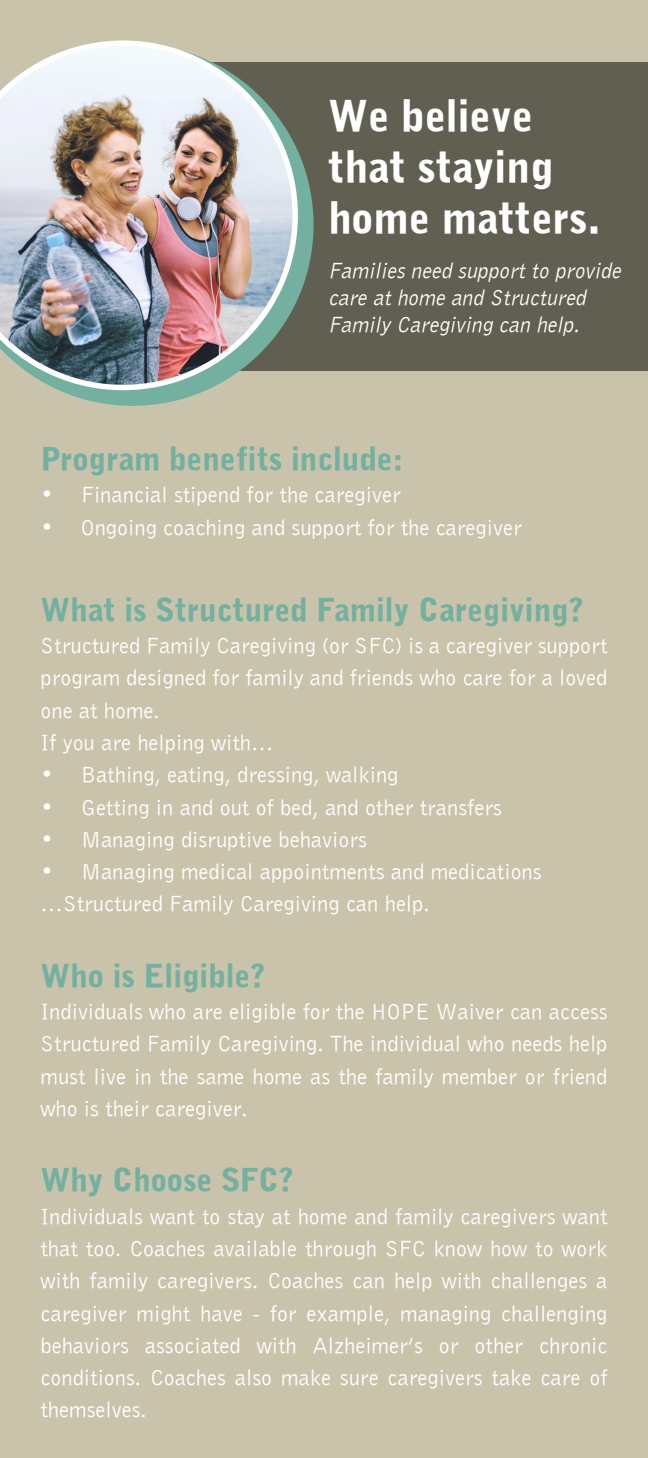
<style>
.page{position:relative;width:648px;height:1458px;background:#cac3ac}
.page>*{position:absolute;margin:0;border:0;box-sizing:border-box;transform-origin:0 0}
.t1{font:42.52px/50.9px "Bell Gothic Black BT";color:#fff}
.t2{font:31.5px "Bell Gothic Black BT";color:#73b0a0}
.t3{font:22.5px/32.2px "Bell Gothic BT";color:#fff}
.t4{font:italic 22.5px/27px "Bell Gothic BT";color:#fff;scale:.96 1}
</style>
<div class="page">
<div style="left:107px;top:62px;width:541px;height:309px;background:#605f51"></div>
<svg style="left:58px;top:152px;width:256px;height:254px"></svg>
<img style="left:0;top:41px;width:298px;height:349px">
<h1 class="t1" style="left:328px;top:90px;width:275px">We believe that staying home matters.</h1>
<p class="t4" style="left:328px;top:256px;width:312px">Familiesneed supportto provide careathomeand Structured<br>FamilyCaregiving can help.</p>
<h2 class="t2" style="left:40px;top:439px;width:364px">Program benefits include:</h2>
<p class="t3" style="left:40px;top:478px;width:362px">• Financial stipend for the caregiver</p>
<p class="t3" style="left:40px;top:510px;width:483px">• Ongoing coaching and support for the caregiver</p>
<h2 class="t2" style="left:40px;top:590px;width:544px">What is Structured Family Caregiving?</h2>
<p class="t3" style="left:40px;top:629px;width:569px">Structured Family Caregiving (or SFC) is a caregiver support program designed for family and friends who care for a loved one at home.<br>If you are helping with…</p>
<p class="t3" style="left:40px;top:758px;width:360px">• Bathing, eating, dressing, walking</p>
<p class="t3" style="left:40px;top:790px;width:463px">• Getting in and out of bed, and other transfers</p>
<p class="t3" style="left:40px;top:823px;width:328px">• Managing disruptive behaviors</p>
<p class="t3" style="left:40px;top:855px;width:503px">• Managing medical appointments and medications …Structured Family Caregiving can help.</p>
<h2 class="t2" style="left:40px;top:956px;width:226px">Who is Eligible?</h2>
<p class="t3" style="left:40px;top:995px;width:569px;text-align:justify">Individuals who are eligible for the HOPE Waiver can access Structured Family Caregiving. The individual who needs help must live in the same home as the family member or friend who is their caregiver.</p>
<h2 class="t2" style="left:40px;top:1160px;width:254px">Why Choose SFC?</h2>
<p class="t3" style="left:40px;top:1200px;width:569px;text-align:justify">Individuals want to stay at home and family caregivers want that too. Coaches available through SFC know how to work with family caregivers. Coaches can help with challenges a caregiver might have - for example, managing challenging behaviors associated with Alzheimer’s or other chronic conditions. Coaches also make sure caregivers take care of themselves.</p>
</div>
